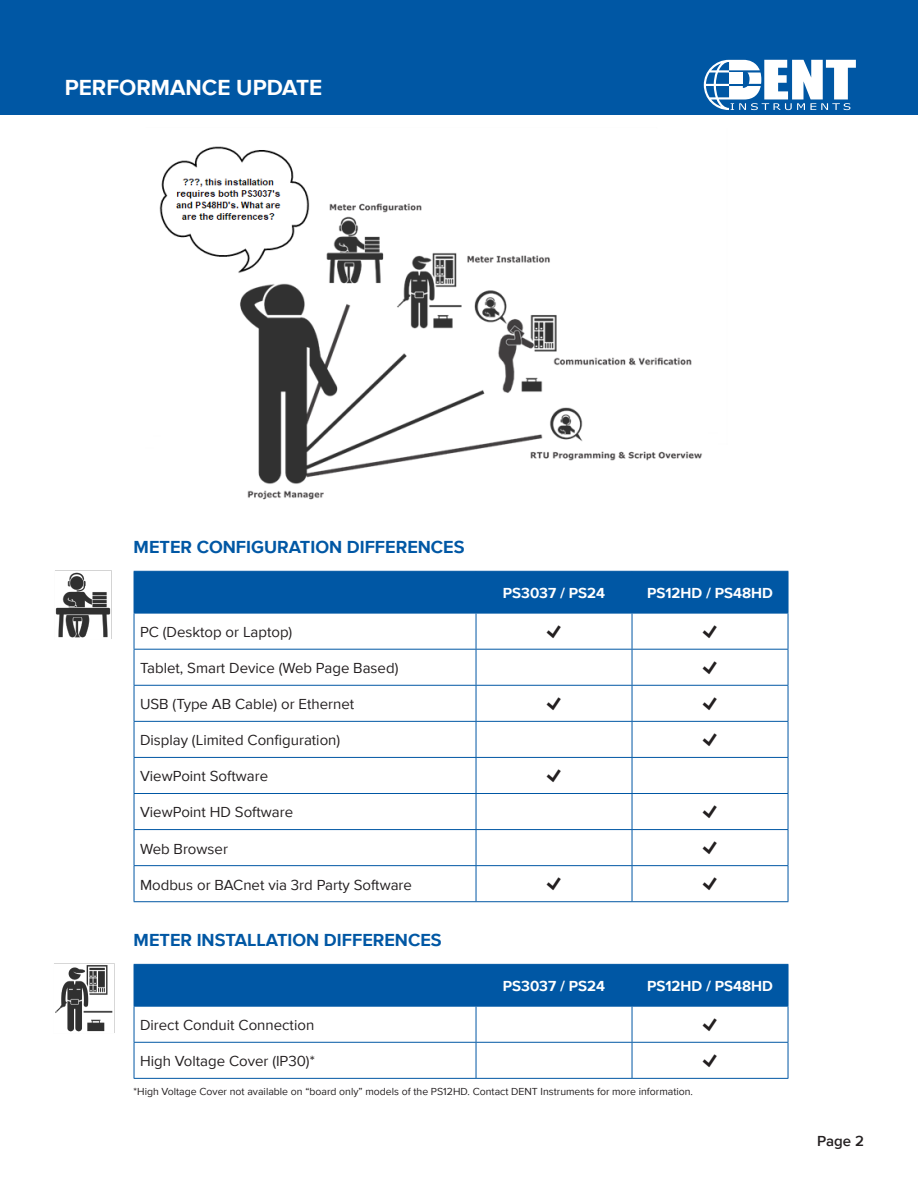
<style>
.page{position:relative;width:918px;height:1188px;background:#fff}
.page>*{position:absolute;margin:0;border:0;box-sizing:border-box;transform-origin:0 0}
.t1{font:700 22.5px "Proxima Nova";color:#fff}
.t2{font:700 18px "Proxima Nova";color:#0057a4}
.t3{font:15px "Proxima Nova";color:#231f20}
.t4{font:700 15px "Proxima Nova";color:#fff}
.t5{font:600 15px "Proxima Nova";color:#231f20}
.t6{font:10.5px "Proxima Nova";color:#231f20}
</style>
<div class="page">
<div style="left:0;top:0;width:918px;height:115px;background:#0057a4"></div>
<svg style="left:704px;top:60px;width:152px;height:50px"></svg>
<div style="left:135px;top:965px;width:653px;height:41px;background:#0057a4"></div>
<svg style="left:135px;top:1007px;width:653px;height:71px"></svg>
<hr style="left:134px;top:964px;width:342px;height:1px;background:#0057a4">
<hr style="left:134px;top:965px;width:1px;height:41px;background:#0057a4">
<hr style="left:476px;top:964px;width:156px;height:1px;background:#0057a4">
<hr style="left:632px;top:964px;width:156px;height:1px;background:#0057a4">
<hr style="left:632px;top:965px;width:1px;height:41px;background:#0057a4">
<hr style="left:788px;top:965px;width:1px;height:41px;background:#0057a4">
<hr style="left:134px;top:1007px;width:1px;height:35px;background:#0057a4">
<hr style="left:632px;top:1007px;width:1px;height:35px;background:#0057a4">
<hr style="left:788px;top:1007px;width:1px;height:35px;background:#0057a4">
<hr style="left:134px;top:1043px;width:1px;height:35px;background:#0057a4">
<hr style="left:632px;top:1043px;width:1px;height:35px;background:#0057a4">
<hr style="left:788px;top:1043px;width:1px;height:35px;background:#0057a4">
<hr style="left:476px;top:965px;width:1px;height:41px;background:#0057a4">
<hr style="left:134px;top:1006px;width:342px;height:1px;background:#0057a4">
<hr style="left:476px;top:1006px;width:156px;height:1px;background:#0057a4">
<hr style="left:476px;top:1007px;width:1px;height:35px;background:#0057a4">
<hr style="left:632px;top:1006px;width:156px;height:1px;background:#0057a4">
<hr style="left:134px;top:1042px;width:342px;height:1px;background:#0057a4">
<hr style="left:476px;top:1042px;width:156px;height:1px;background:#0057a4">
<hr style="left:476px;top:1043px;width:1px;height:35px;background:#0057a4">
<hr style="left:632px;top:1042px;width:156px;height:1px;background:#0057a4">
<hr style="left:134px;top:1078px;width:342px;height:1px;background:#0057a4">
<hr style="left:476px;top:1078px;width:156px;height:1px;background:#0057a4">
<hr style="left:632px;top:1078px;width:156px;height:1px;background:#0057a4">
<img style="left:54px;top:963px;width:61px;height:70px">
<div style="left:135px;top:572px;width:653px;height:41px;background:#0057a4"></div>
<svg style="left:135px;top:614px;width:653px;height:287px"></svg>
<hr style="left:134px;top:571px;width:342px;height:1px;background:#0057a4">
<hr style="left:134px;top:572px;width:1px;height:41px;background:#0057a4">
<hr style="left:476px;top:571px;width:156px;height:1px;background:#0057a4">
<hr style="left:632px;top:571px;width:156px;height:1px;background:#0057a4">
<hr style="left:632px;top:572px;width:1px;height:41px;background:#0057a4">
<hr style="left:788px;top:572px;width:1px;height:41px;background:#0057a4">
<hr style="left:134px;top:613px;width:1px;height:36px;background:#0057a4">
<hr style="left:632px;top:613px;width:1px;height:36px;background:#0057a4">
<hr style="left:788px;top:613px;width:1px;height:36px;background:#0057a4">
<hr style="left:134px;top:650px;width:1px;height:35px;background:#0057a4">
<hr style="left:632px;top:650px;width:1px;height:35px;background:#0057a4">
<hr style="left:788px;top:650px;width:1px;height:35px;background:#0057a4">
<hr style="left:134px;top:686px;width:1px;height:35px;background:#0057a4">
<hr style="left:632px;top:686px;width:1px;height:35px;background:#0057a4">
<hr style="left:788px;top:686px;width:1px;height:35px;background:#0057a4">
<hr style="left:134px;top:722px;width:1px;height:35px;background:#0057a4">
<hr style="left:632px;top:722px;width:1px;height:35px;background:#0057a4">
<hr style="left:788px;top:722px;width:1px;height:35px;background:#0057a4">
<hr style="left:134px;top:758px;width:1px;height:35px;background:#0057a4">
<hr style="left:632px;top:758px;width:1px;height:35px;background:#0057a4">
<hr style="left:788px;top:758px;width:1px;height:35px;background:#0057a4">
<hr style="left:134px;top:794px;width:1px;height:35px;background:#0057a4">
<hr style="left:632px;top:794px;width:1px;height:35px;background:#0057a4">
<hr style="left:788px;top:794px;width:1px;height:35px;background:#0057a4">
<hr style="left:134px;top:830px;width:1px;height:35px;background:#0057a4">
<hr style="left:632px;top:830px;width:1px;height:35px;background:#0057a4">
<hr style="left:788px;top:830px;width:1px;height:35px;background:#0057a4">
<hr style="left:134px;top:866px;width:1px;height:35px;background:#0057a4">
<hr style="left:632px;top:866px;width:1px;height:35px;background:#0057a4">
<hr style="left:788px;top:866px;width:1px;height:35px;background:#0057a4">
<hr style="left:476px;top:572px;width:1px;height:41px;background:#0057a4">
<hr style="left:134px;top:613px;width:342px;height:1px;background:#0057a4">
<hr style="left:476px;top:613px;width:156px;height:1px;background:#0057a4">
<hr style="left:476px;top:613px;width:1px;height:36px;background:#0057a4">
<hr style="left:632px;top:613px;width:156px;height:1px;background:#0057a4">
<hr style="left:134px;top:649px;width:342px;height:1px;background:#0057a4">
<hr style="left:476px;top:649px;width:156px;height:1px;background:#0057a4">
<hr style="left:476px;top:650px;width:1px;height:35px;background:#0057a4">
<hr style="left:632px;top:649px;width:156px;height:1px;background:#0057a4">
<hr style="left:134px;top:685px;width:342px;height:1px;background:#0057a4">
<hr style="left:476px;top:685px;width:156px;height:1px;background:#0057a4">
<hr style="left:476px;top:686px;width:1px;height:35px;background:#0057a4">
<hr style="left:632px;top:685px;width:156px;height:1px;background:#0057a4">
<hr style="left:134px;top:721px;width:342px;height:1px;background:#0057a4">
<hr style="left:476px;top:721px;width:156px;height:1px;background:#0057a4">
<hr style="left:476px;top:722px;width:1px;height:35px;background:#0057a4">
<hr style="left:632px;top:721px;width:156px;height:1px;background:#0057a4">
<hr style="left:134px;top:757px;width:342px;height:1px;background:#0057a4">
<hr style="left:476px;top:757px;width:156px;height:1px;background:#0057a4">
<hr style="left:476px;top:758px;width:1px;height:35px;background:#0057a4">
<hr style="left:632px;top:757px;width:156px;height:1px;background:#0057a4">
<hr style="left:134px;top:793px;width:342px;height:1px;background:#0057a4">
<hr style="left:476px;top:793px;width:156px;height:1px;background:#0057a4">
<hr style="left:476px;top:794px;width:1px;height:35px;background:#0057a4">
<hr style="left:632px;top:793px;width:156px;height:1px;background:#0057a4">
<hr style="left:134px;top:829px;width:342px;height:1px;background:#0057a4">
<hr style="left:476px;top:829px;width:156px;height:1px;background:#0057a4">
<hr style="left:476px;top:830px;width:1px;height:35px;background:#0057a4">
<hr style="left:632px;top:829px;width:156px;height:1px;background:#0057a4">
<hr style="left:134px;top:865px;width:342px;height:1px;background:#0057a4">
<hr style="left:476px;top:865px;width:156px;height:1px;background:#0057a4">
<hr style="left:476px;top:866px;width:1px;height:35px;background:#0057a4">
<hr style="left:632px;top:865px;width:156px;height:1px;background:#0057a4">
<hr style="left:134px;top:901px;width:342px;height:1px;background:#0057a4">
<hr style="left:476px;top:901px;width:156px;height:1px;background:#0057a4">
<hr style="left:632px;top:901px;width:156px;height:1px;background:#0057a4">
<img style="left:55px;top:570px;width:57px;height:69px">
<img style="left:159px;top:146px;width:543px;height:354px">
<svg style="left:703px;top:1018px;width:14px;height:13px"></svg>
<svg style="left:703px;top:1054px;width:14px;height:13px"></svg>
<svg style="left:547px;top:625px;width:14px;height:13px"></svg>
<svg style="left:703px;top:625px;width:14px;height:13px"></svg>
<svg style="left:703px;top:661px;width:14px;height:13px"></svg>
<svg style="left:547px;top:697px;width:14px;height:13px"></svg>
<svg style="left:703px;top:697px;width:14px;height:13px"></svg>
<svg style="left:703px;top:733px;width:14px;height:13px"></svg>
<svg style="left:547px;top:769px;width:14px;height:13px"></svg>
<svg style="left:703px;top:805px;width:14px;height:13px"></svg>
<svg style="left:703px;top:841px;width:14px;height:13px"></svg>
<svg style="left:547px;top:877px;width:14px;height:13px"></svg>
<svg style="left:703px;top:877px;width:14px;height:13px"></svg>
<p class="t1" style="left:65px;top:71px;width:259px">PERFORMANCE UPDATE</p>
<p class="t2" style="left:134px;top:533px;width:332px">METER CONFIGURATION DIFFERENCES</p>
<p class="t3" style="left:140px;top:621px;width:154px">PC (Desktop or Laptop)</p>
<p class="t3" style="left:140px;top:657px;width:260px">Tablet, Smart Device (Web Page Based)</p>
<p class="t3" style="left:140px;top:693px;width:216px">USB (Type AB Cable) or Ethernet</p>
<p class="t3" style="left:140px;top:729px;width:202px">Display (Limited Configuration)</p>
<p class="t3" style="left:140px;top:765px;width:130px">ViewPoint Software</p>
<p class="t3" style="left:140px;top:801px;width:155px">ViewPoint HD Software</p>
<p class="t3" style="left:140px;top:837px;width:89px">Web Browser</p>
<p class="t3" style="left:140px;top:873px;width:273px">Modbus or BACnet via 3rd Party Software</p>
<p class="t2" style="left:134px;top:926px;width:310px">METER INSTALLATION DIFFERENCES</p>
<p class="t3" style="left:140px;top:1014px;width:176px">Direct Conduit Connection</p>
<p class="t3" style="left:140px;top:1050px;width:176px">High Voltage Cover (IP30)*</p>
<p class="t4" style="left:503px;top:582px;width:104px">PS3037 / PS24</p>
<p class="t4" style="left:647px;top:582px;width:128px">PS12HD / PS48HD</p>
<p class="t4" style="left:503px;top:975px;width:104px">PS3037 / PS24</p>
<p class="t4" style="left:647px;top:975px;width:128px">PS12HD / PS48HD</p>
<p class="t6" style="left:134px;top:1084px;width:561px">*High Voltage Cover not available on “board only” models of the PS12HD. Contact DENT Instruments for more information.</p>
<p class="t5" style="left:817px;top:1130px;width:48px">Page 2</p>
</div>
